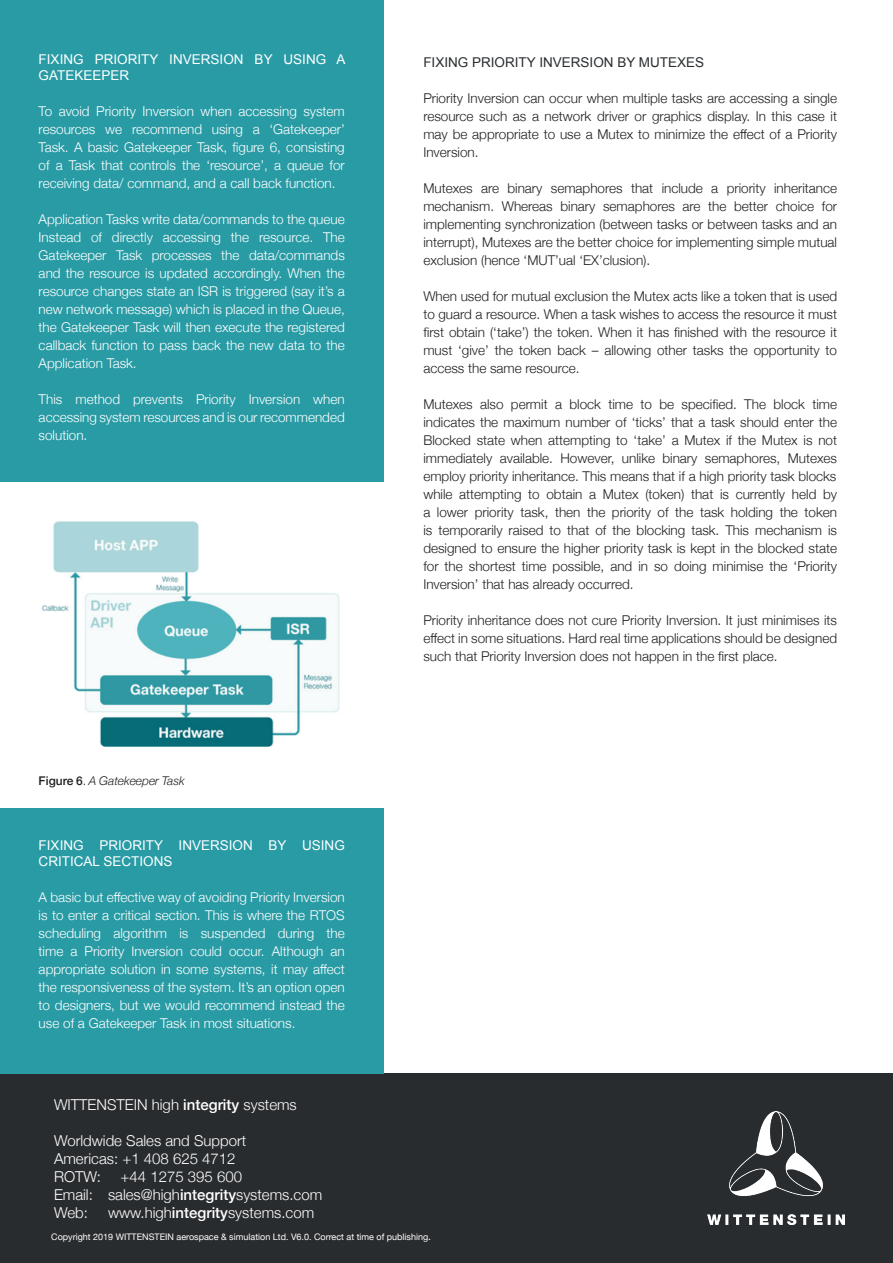
<style>
.page{position:relative;width:893px;height:1263px;background:#fff}
.page>*{position:absolute;margin:0;border:0;box-sizing:border-box;transform-origin:0 0}
.t1{font:300 15px "Helvetica Neue";color:#fff}
.t2{font:300 13.5px/18px "Helvetica Neue";color:#231f20;text-align:justify}
.t3{font:300 13.5px/18px "Helvetica Neue";color:#fff;text-align:justify}
.t4{font:13.5px/16.2px "Arial";color:#fff}
.t5{font:13.5px "Arial";color:#292c2f}
.t6{font:italic 300 12px "Helvetica Neue";color:#231f20}
.t7{font:9px "Helvetica Neue";color:#fff}
.s1{font-weight:500;font-style:normal}
.s2{font-style:normal}
.s3{font-weight:500}
.s4{font-size:10.5px}
</style>
<div class="page">
<div style="left:0;top:1073px;width:893px;height:190px;background:#292c2f"></div>
<div style="left:0;top:808px;width:383px;height:265px;background:#289ba5"></div>
<div style="left:0;top:0;width:383px;height:481px;background:#289ba5"></div>
<img style="left:707px;top:1111px;width:137px;height:113px">
<img style="left:42px;top:521px;width:298px;height:226px">
<p class="t4" style="left:39px;top:51px;width:308px">FIXING PRIORITY INVERSION BY USING A<br>GATEKEEPER</p>
<p class="t3" style="left:39px;top:101px;width:308px">To avoid Priority Inversion when accessing system resources we recommend using a ‘Gatekeeper’ Task. A basic Gatekeeper Task, figure 6, consisting of a Task that controls the ‘resource’, a queue for receiving data/ command, and a call back function.</p>
<p class="t3" style="left:39px;top:209px;width:308px">Application Tasks write data/commands to the queue</p>
<p class="t3" style="left:39px;top:227px;width:308px">Instead of directly accessing the resource. The Gatekeeper Task processes the data/commands and the resource is updated accordingly. When the resource changes state an ISR is triggered (say it’s a new network message) which is placed in the Queue, the Gatekeeper Task will then execute the registered callback function to pass back the new data to the Application Task.</p>
<p class="t3" style="left:39px;top:389px;width:308px">This method prevents Priority Inversion when accessing system resources and is our recommended solution.</p>
<p class="t6" style="left:39px;top:771px;width:148px"><span class="s1">Figure 6</span><span class="s2">.</span> A Gatekeeper Task</p>
<p class="t4" style="left:39px;top:837px;width:308px">FIXING PRIORITY INVERSION BY USING<br>CRITICAL SECTIONS</p>
<p class="t3" style="left:39px;top:887px;width:308px">A basic but effective way of avoiding Priority Inversion is to enter a critical section. This is where the RTOS scheduling algorithm is suspended during the time a Priority Inversion could occur. Although an appropriate solution in some systems, it may affect the responsiveness of the system. It’s an option open to designers, but we would recommend instead the use of a Gatekeeper Task in most situations.</p>
<p class="t5" style="left:423px;top:53px;width:282px">FIXING PRIORITY INVERSION BY MUTEXES</p>
<p class="t2" style="left:423px;top:88px;width:415px">Priority Inversion can occur when multiple tasks are accessing a single resource such as a network driver or graphics display. In this case it may be appropriate to use a Mutex to minimize the effect of a Priority Inversion.</p>
<p class="t2" style="left:423px;top:178px;width:415px">Mutexes are binary semaphores that include a priority inheritance mechanism. Whereas binary semaphores are the better choice for implementing synchronization (between tasks or between tasks and an interrupt), Mutexes are the better choice for implementing simple mutual exclusion (hence ‘MUT’ual ‘EX’clusion).</p>
<p class="t2" style="left:423px;top:286px;width:415px">When used for mutual exclusion the Mutex acts like a token that is used to guard a resource. When a task wishes to access the resource it must first obtain (‘take’) the token. When it has finished with the resource it must ‘give’ the token back – allowing other tasks the opportunity to access the same resource.</p>
<p class="t2" style="left:423px;top:394px;width:415px">Mutexes also permit a block time to be specified. The block time indicates the maximum number of ‘ticks’ that a task should enter the Blocked state when attempting to ‘take’ a Mutex if the Mutex is not immediately available. However, unlike binary semaphores, Mutexes employ priority inheritance. This means that if a high priority task blocks</p>
<p class="t2" style="left:423px;top:484px;width:415px">while attempting to obtain a Mutex (token) that is currently held by a lower priority task, then the priority of the task holding the token is temporarily raised to that of the blocking task. This mechanism is designed to ensure the higher priority task is kept in the blocked state for the shortest time possible, and in so doing minimise the ‘Priority Inversion’ that has already occurred.</p>
<p class="t2" style="left:423px;top:610px;width:415px">Priority inheritance does not cure Priority Inversion. It just minimises its effect in some situations. Hard real time applications should be designed such that Priority Inversion does not happen in the first place.</p>
<p class="t1" style="left:54px;top:1093px;width:244px">WITTENSTEIN high <span class="s3">integrity</span> systems</p>
<p class="t1" style="left:54px;top:1129px;width:194px">Worldwide Sales and Support</p>
<p class="t1" style="left:54px;top:1147px;width:183px">Americas: +1 408 625 4712</p>
<p class="t1" style="left:54px;top:1165px;width:48px">ROTW:</p>
<p class="t1" style="left:121px;top:1165px;width:123px">+44 1275 395 600</p>
<p class="t1" style="left:54px;top:1183px;width:270px">Email: sales@high<span class="s3">integrity</span>systems.com</p>
<p class="t1" style="left:54px;top:1201px;width:35px">Web:</p>
<p class="t1" style="left:108px;top:1201px;width:208px">www.high<span class="s3">integrity</span>systems.com</p>
<p class="t7" style="left:51px;top:1231px;width:381px">Copyright 2019 WITTENSTEIN aerospace &amp; simulation Ltd. V6.0. Correct at time of publishing<span class="s4">.</span></p>
</div>
